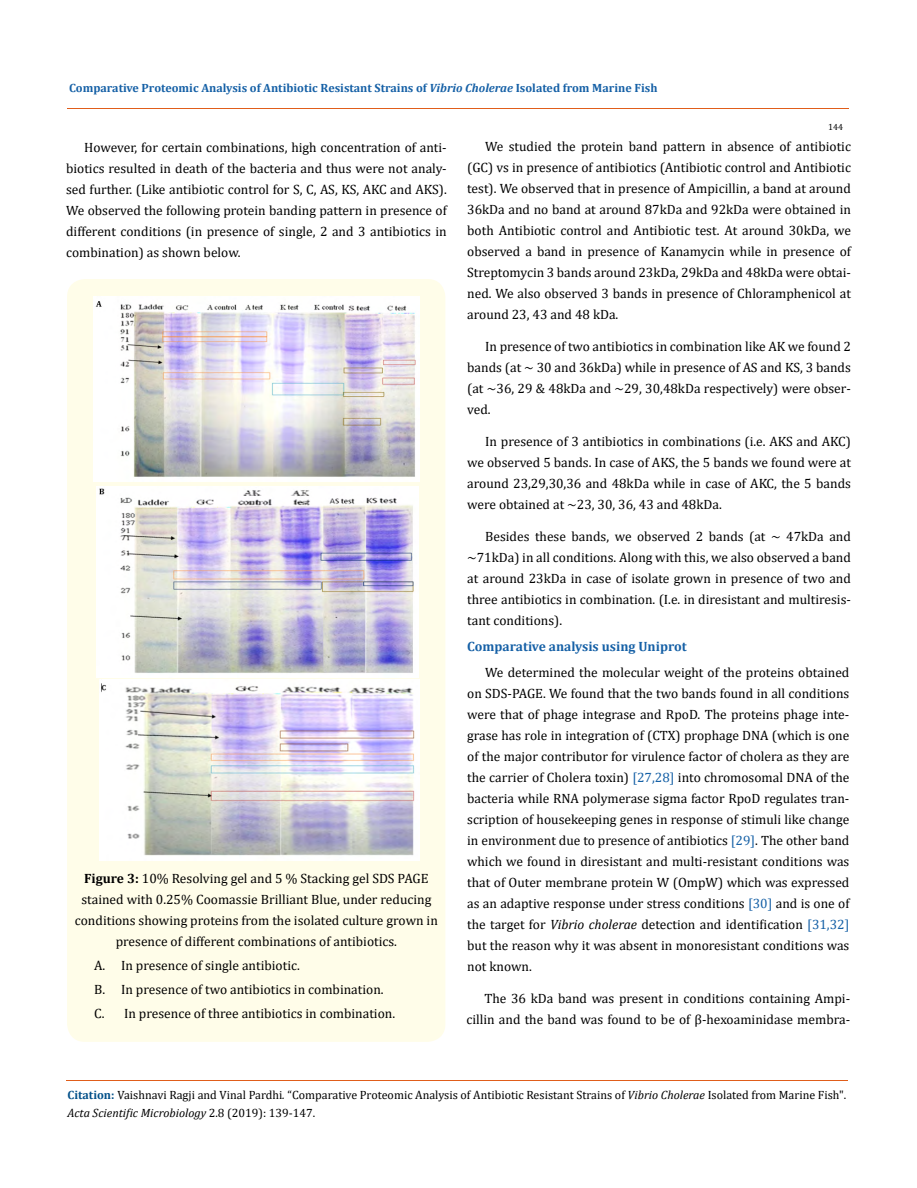
<style>
.page{position:relative;width:917px;height:1188px;background:#fff}
.page>*{position:absolute;margin:0;border:0;box-sizing:border-box;transform-origin:0 0}
.t1{font:13.5px/21px "Cambria";color:#000;text-align:justify}
.t2{font:700 13.5px "Cambria";color:#1560a6}
.t3{font:12px/18px "Cambria";color:#000}
.t4{font:700 12px "Cambria";color:#1560a6}
.t5{font:9px "Cambria";color:#000}
.s1{font-style:italic}
.s2{font-weight:700}
.s3{color:#1560a6}
.s4{font-weight:700;color:#035089}
</style>
<div class="page">
<hr style="left:67px;top:109px;width:782px;height:1px;background:#e05d1a">
<div style="left:67px;top:279px;width:378px;height:763px;background:#fffde9;border-radius:18px"></div>
<img style="left:93px;top:297px;width:326px;height:185px">
<img style="left:97px;top:486px;width:321px;height:191px">
<img style="left:100px;top:680px;width:319px;height:180px">
<hr style="left:66px;top:1080px;width:781px;height:1px;background:#e05d1a">
<p class="t4" style="left:69px;top:79px;width:590px">Comparative Proteomic Analysis of Antibiotic Resistant Strains of <span class="s1">Vibrio Cholerae</span> Isolated from Marine Fish</p>
<p class="t5" style="left:828px;top:122px;width:16px">144</p>
<p class="t1" style="left:66px;top:136px;width:382px;text-indent:18px">However, for certain combinations, high concentration of anti&shy;biotics resulted in death of the bacteria and thus were not analy&shy;sed further. (Like antibiotic control for S, C, AS, KS, AKC and AKS).<br>We observed the following protein banding pattern in presence of different conditions (in presence of single, 2 and 3 antibiotics in combination) as shown below.</p>
<p class="t1" style="left:75px;top:868px;width:364px;text-align:center"><span class="s2">Figure 3:</span> 10% Resolving gel and 5 % Stacking gel SDS PAGE stained with 0.25% Coomassie Brilliant Blue, under reducing conditions showing proteins from the isolated culture grown in presence of different combinations of antibiotics.</p>
<p class="t1" style="left:94px;top:953px;width:302px;line-height:24px;text-align:left">A. In presence of single antibiotic.<br>B. In presence of two antibiotics in combination.<br>C. In presence of three antibiotics in combination.</p>
<p class="t1" style="left:467px;top:136px;width:385px;text-indent:18px">We studied the protein band pattern in absence of antibiotic (GC) vs in presence of antibiotics (Antibiotic control and Antibiotic test). We observed that in presence of Ampicillin, a band at around 36kDa and no band at around 87kDa and 92kDa were obtained in both Antibiotic control and Antibiotic test. At around 30kDa, we observed a band in presence of Kanamycin while in presence of Streptomycin 3 bands around 23kDa, 29kDa and 48kDa were obtai&shy;ned. We also observed 3 bands in presence of Chloramphenicol at around 23, 43 and 48 kDa.</p>
<p class="t1" style="left:467px;top:336px;width:385px;text-indent:18px">In presence of two antibiotics in combination like AK we found 2 bands (at ~ 30 and 36kDa) while in presence of AS and KS, 3 bands (at ~36, 29 &amp; 48kDa and ~29, 30,48kDa respectively) were obser&shy;ved.</p>
<p class="t1" style="left:467px;top:430px;width:385px;text-indent:18px">In presence of 3 antibiotics in combinations (i.e. AKS and AKC) we observed 5 bands. In case of AKS, the 5 bands we found were at around 23,29,30,36 and 48kDa while in case of AKC, the 5 bands were obtained at ~23, 30, 36, 43 and 48kDa.</p>
<p class="t1" style="left:467px;top:526px;width:385px;text-indent:18px">Besides these bands, we observed 2 bands (at ~ 47kDa and ~71kDa) in all conditions. Along with this, we also observed a band at around 23kDa in case of isolate grown in presence of two and three antibiotics in combination. (I.e. in diresistant and multiresis&shy;tant conditions).</p>
<p class="t2" style="left:467px;top:637px;width:221px">Comparative analysis using Uniprot</p>
<p class="t1" style="left:467px;top:661px;width:384px;text-indent:18px">We determined the molecular weight of the proteins obtained on SDS-PAGE. We found that the two bands found in all conditions were that of phage integrase and RpoD. The proteins phage inte&shy;grase has role in integration of (CTX) prophage DNA (which is one of the major contributor for virulence factor of cholera as they are the carrier of Cholera toxin) <span class="s3">[27,28]</span> into chromosomal DNA of the bacteria while RNA polymerase sigma factor RpoD regulates tran&shy;scription of housekeeping genes in response of stimuli like change in environment due to presence of antibiotics <span class="s3">[29]</span>. The other band which we found in diresistant and multi-resistant conditions was that of Outer membrane protein W (OmpW) which was expressed as an adaptive response under stress conditions <span class="s3">[30]</span> and is one of the target for <span class="s1">Vibrio cholerae</span> detection and identification <span class="s3">[31,32] </span>but the reason why it was absent in monoresistant conditions was not known.</p>
<p class="t1" style="left:466px;top:988px;width:385px;text-align:right">The 36 kDa band was present in conditions containing Ampi&shy;cillin and the band was found to be of β-hexoaminidase membra-</p>
<p class="t3" style="left:67px;top:1086px;width:780px"><span class="s4">Citation:</span> Vaishnavi Ragji and Vinal Pardhi<span class="s1">.</span> “Comparative Proteomic Analysis of Antibiotic Resistant Strains of <span class="s1">Vibrio Cholerae</span> Isolated from Marine Fish".<br><span class="s1">Acta Scientific Microbiology</span> 2.8 (2019): 139-147.</p>
</div>
